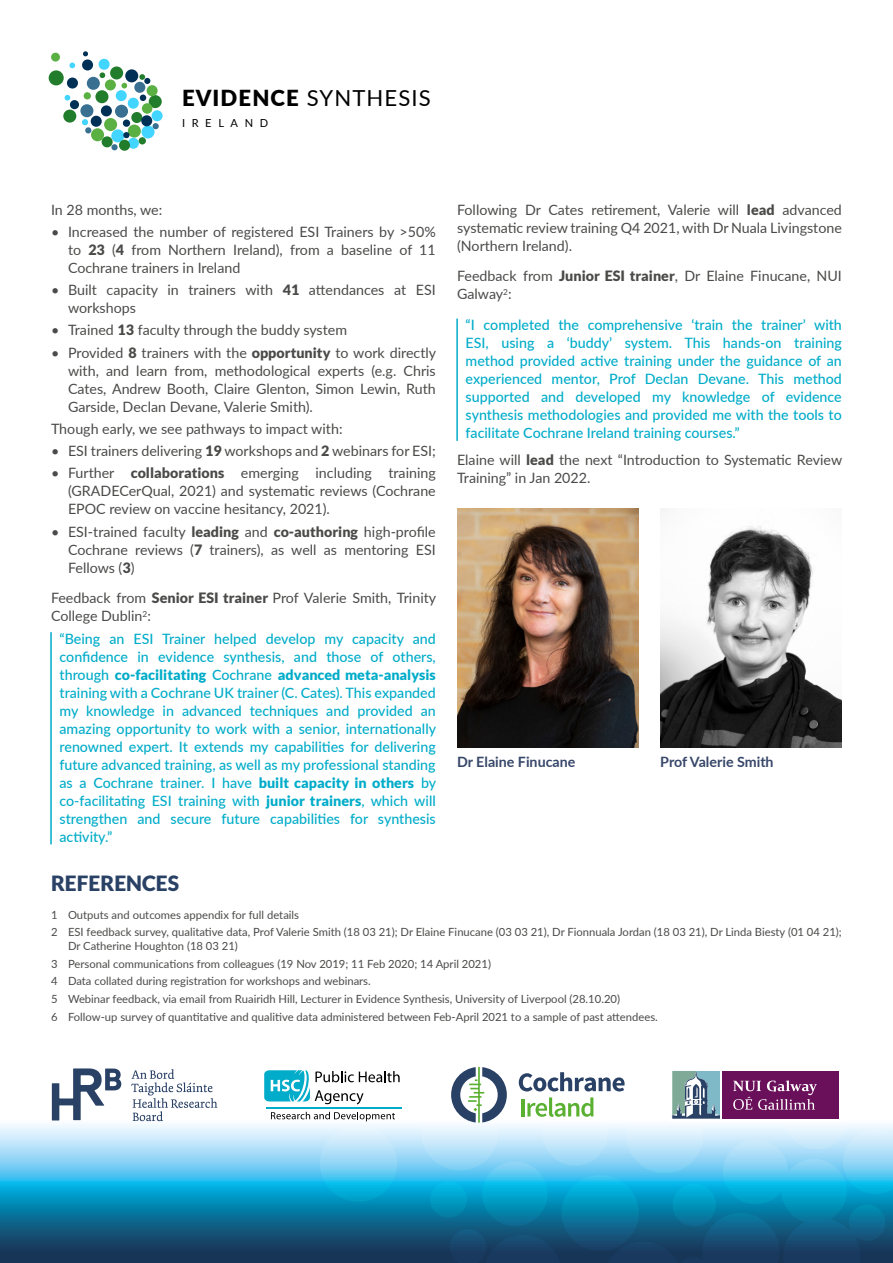
<style>
.page{position:relative;width:893px;height:1263px;background:#fff}
.page>*{position:absolute;margin:0;border:0;box-sizing:border-box;transform-origin:0 0}
.t1{font:22.05px "Lato";letter-spacing:.05em;color:#000}
.t2{font:900 21px "Lato";color:#2a4166}
.t3{font:14.25px/18px "Lato";color:#4a4a49;text-align:justify}
.t4{font:500 14.25px/18px "Lato";color:#00acc9;text-align:justify}
.t5{font:700 14.25px "Lato";color:#374769}
.t6{font:11.25px/17.7px "Lato";color:#4a4a49}
.t7{font:11.1px "Lato";letter-spacing:.6em;color:#000}
.s1{font-weight:900}
</style>
<div class="page">
<svg style="left:0;top:1119px;width:893px;height:144px;background:#4292b5"></svg>
<svg style="left:320px;top:1125px;width:77px;height:77px;background:#7bd2f1"></svg>
<div style="left:723px;top:1140px;width:65px;height:64px;background:#00a2cb;border-radius:50%"></div>
<svg style="left:562px;top:1175px;width:77px;height:76px;background:#087ca3"></svg>
<svg style="left:673px;top:1183px;width:43px;height:43px"></svg>
<svg style="left:781px;top:1159px;width:66px;height:64px"></svg>
<svg style="left:604px;top:1213px;width:256px;height:50px;background:#145177"></svg>
<svg style="left:430px;top:1181px;width:37px;height:37px"></svg>
<svg style="left:482px;top:1161px;width:66px;height:65px;background:#129fc8"></svg>
<svg style="left:849px;top:1204px;width:36px;height:37px"></svg>
<svg style="left:450px;top:1229px;width:111px;height:34px;background:#174469"></svg>
<div style="left:99px;top:59px;width:11px;height:11px;background:#41d5ff;border-radius:50%"></div>
<svg style="left:69px;top:63px;width:6px;height:5px"></svg>
<div style="left:142px;top:125px;width:13px;height:13px;background:#41d5ff;border-radius:50%"></div>
<div style="left:111px;top:129px;width:13px;height:13px;background:#41d5ff;border-radius:50%"></div>
<svg style="left:65px;top:95px;width:5px;height:6px"></svg>
<div style="left:128px;top:98px;width:11px;height:11px;background:#41d5ff;border-radius:50%"></div>
<div style="left:128px;top:138px;width:11px;height:11px;background:#41d5ff;border-radius:50%"></div>
<div style="left:152px;top:110px;width:11px;height:11px;background:#41d5ff;border-radius:50%"></div>
<div style="left:116px;top:90px;width:11px;height:11px;background:#41d5ff;border-radius:50%"></div>
<div style="left:95px;top:90px;width:13px;height:13px;background:#217c2b;border-radius:50%"></div>
<div style="left:63px;top:110px;width:13px;height:13px;background:#217c2b;border-radius:50%"></div>
<div style="left:102px;top:136px;width:11px;height:11px;background:#217c2b;border-radius:50%"></div>
<div style="left:139px;top:137px;width:7px;height:7px;background:#217c2b;border-radius:50%"></div>
<div style="left:131px;top:112px;width:11px;height:11px;background:#217c2b;border-radius:50%"></div>
<div style="left:110px;top:66px;width:13px;height:13px;background:#217c2b;border-radius:50%"></div>
<svg style="left:100px;top:72px;width:5px;height:6px"></svg>
<div style="left:119px;top:140px;width:11px;height:11px;background:#217c2b;border-radius:50%"></div>
<div style="left:149px;top:95px;width:13px;height:13px;background:#217c2b;border-radius:50%"></div>
<div style="left:49px;top:70px;width:15px;height:15px;background:#217c2b;border-radius:50%"></div>
<div style="left:142px;top:103px;width:10px;height:11px;background:#5ab043;border-radius:50%"></div>
<div style="left:128px;top:125px;width:13px;height:13px;background:#5ab043;border-radius:50%"></div>
<div style="left:105px;top:79px;width:11px;height:11px;background:#5ab043;border-radius:50%"></div>
<div style="left:104px;top:118px;width:13px;height:13px;background:#5ab043;border-radius:50%"></div>
<div style="left:84px;top:92px;width:7px;height:7px;background:#5ab043;border-radius:50%"></div>
<div style="left:51px;top:53px;width:9px;height:9px;background:#5ab043;border-radius:50%"></div>
<div style="left:91px;top:128px;width:13px;height:13px;background:#5ab043;border-radius:50%"></div>
<svg style="left:121px;top:83px;width:6px;height:5px"></svg>
<div style="left:147px;top:85px;width:11px;height:11px;background:#5ab043;border-radius:50%"></div>
<div style="left:125px;top:69px;width:13px;height:13px;background:#003056;border-radius:50%"></div>
<svg style="left:139px;top:74px;width:11px;height:10px"></svg>
<div style="left:82px;top:59px;width:11px;height:11px;background:#003056;border-radius:50%"></div>
<div style="left:123px;top:119px;width:7px;height:8px;background:#003056;border-radius:50%"></div>
<div style="left:141px;top:115px;width:11px;height:11px;background:#003056;border-radius:50%"></div>
<div style="left:123px;top:132px;width:7px;height:6px;background:#003056;border-radius:50%"></div>
<div style="left:101px;top:105px;width:11px;height:11px;background:#003056;border-radius:50%"></div>
<div style="left:91px;top:116px;width:11px;height:11px;background:#003056;border-radius:50%"></div>
<svg style="left:140px;top:95px;width:6px;height:6px"></svg>
<div style="left:67px;top:78px;width:11px;height:11px;background:#003056;border-radius:50%"></div>
<div style="left:87px;top:77px;width:13px;height:13px;background:#396f91;border-radius:50%"></div>
<div style="left:134px;top:82px;width:11px;height:11px;background:#396f91;border-radius:50%"></div>
<svg style="left:153px;top:123px;width:6px;height:6px"></svg>
<div style="left:111px;top:144px;width:7px;height:6px;background:#396f91;border-radius:50%"></div>
<div style="left:115px;top:105px;width:13px;height:13px;background:#396f91;border-radius:50%"></div>
<svg style="left:82px;top:119px;width:9px;height:14px"></svg>
<div style="left:80px;top:104px;width:13px;height:13px;background:#396f91;border-radius:50%"></div>
<svg style="left:83px;top:51px;width:5px;height:5px"></svg>
<div style="left:70px;top:100px;width:9px;height:9px;background:#003056;border-radius:50%"></div>
<hr style="left:50px;top:632px;width:2px;height:212px;background:#00acc9">
<hr style="left:456px;top:319px;width:2px;height:122px;background:#00acc9">
<svg style="left:52px;top:1068px;width:69px;height:52px"></svg>
<svg style="left:131px;top:1069px;width:86px;height:52px"></svg>
<svg style="left:271px;top:1112px;width:142px;height:11px"></svg>
<svg style="left:264px;top:1070px;width:136px;height:34px"></svg>
<hr style="left:266px;top:1107px;width:135px;height:1px;background:#00acc9">
<svg style="left:421px;top:1067px;width:86px;height:103px"></svg>
<svg style="left:519px;top:1071px;width:374px;height:123px"></svg>
<img style="left:660px;top:509px;width:182px;height:238px">
<img style="left:457px;top:509px;width:182px;height:238px">
<h1 class="t1" style="left:182px;top:83px;width:250px"><span class="s1">EVIDENCE</span> SYNTHESIS</h1>
<p class="t7" style="left:182px;top:115px;width:88px">IRELAND</p>
<p class="t3" style="left:51px;top:200px;width:113px">In 28 months, we:</p>
<p class="t3" style="left:68px;top:222px;width:369px;text-indent:-17px">• Increased the number of registered ESI Trainers by &gt;50% to <span class="s1">23</span> (<span class="s1">4</span> from Northern Ireland), from a baseline of 11<br>Cochrane trainers in Ireland</p>
<p class="t3" style="left:68px;top:280px;width:369px;text-indent:-17px">• Built capacity in trainers with <span class="s1">41</span> attendances at ESI workshops</p>
<p class="t3" style="left:51px;top:320px;width:298px">• Trained <span class="s1">13</span> faculty through the buddy system</p>
<p class="t3" style="left:68px;top:343px;width:370px;text-indent:-17px">• Provided <span class="s1">8</span> trainers with the <span class="s1">opportunity</span> to work directly with, and learn from, methodological experts (e.g. Chris Cates, Andrew Booth, Claire Glenton, Simon Lewin, Ruth Garside, Declan Devane, Valerie Smith).</p>
<p class="t3" style="left:51px;top:419px;width:293px">Though early, we see pathways to impact with:</p>
<p class="t3" style="left:51px;top:441px;width:386px">• ESI trainers delivering <span class="s1">19</span> workshops and <span class="s1">2</span> webinars for ESI;</p>
<p class="t3" style="left:68px;top:464px;width:369px;text-indent:-17px">• Further <span class="s1">collaborations</span> emerging including training (GRADECerQual, 2021) and systematic reviews (Cochrane EPOC review on vaccine hesitancy, 2021).</p>
<p class="t3" style="left:68px;top:522px;width:369px;text-indent:-17px">• ESI-trained faculty <span class="s1">leading</span> and <span class="s1">co-authoring</span> high-profile Cochrane reviews (<span class="s1">7</span> trainers), as well as mentoring ESI Fellows (<span class="s1">3</span>)</p>
<p class="t3" style="left:51px;top:589px;width:387px">Feedback from <span class="s1">Senior ESI trainer</span> Prof Valerie Smith, Trinity<br>College Dublin<sup>2</sup>:</p>
<p class="t4" style="left:60px;top:629px;width:378px">“Being an ESI Trainer helped develop my capacity and confidence in evidence synthesis, and those of others, through <span class="s1">co-facilitating</span> Cochrane <span class="s1">advanced meta-analysis </span>training with a Cochrane UK trainer (C. Cates). This expanded my knowledge in advanced techniques and provided an amazing opportunity to work with a senior, internationally renowned expert. It extends my capabilities for delivering future advanced training, as well as my professional standing as a Cochrane trainer. I have <span class="s1">built capacity in others</span> by co-facilitating ESI training with <span class="s1">junior trainers</span>, which will strengthen and secure future capabilities for synthesis activity.”</p>
<h2 class="t2" style="left:51px;top:871px;width:130px">REFERENCES</h2>
<p class="t3" style="left:457px;top:200px;width:386px">Following Dr Cates retirement, Valerie will <span class="s1">lead</span> advanced systematic review training Q4 2021, with Dr Nuala Livingstone (Northern Ireland).</p>
<p class="t3" style="left:457px;top:266px;width:386px">Feedback from <span class="s1">Junior ESI trainer</span>, Dr Elaine Finucane, NUI<br>Galway<sup>2</sup>:</p>
<p class="t4" style="left:466px;top:315px;width:378px">“I completed the comprehensive ‘train the trainer’ with ESI, using a ‘buddy’ system. This hands-on training method provided active training under the guidance of an experienced mentor, Prof Declan Devane. This method supported and developed my knowledge of evidence synthesis methodologies and provided me with the tools to facilitate Cochrane Ireland training courses.”</p>
<p class="t3" style="left:457px;top:450px;width:387px">Elaine will <span class="s1">lead</span> the next “Introduction to Systematic Review<br>Training” in Jan 2022.</p>
<p class="t5" style="left:457px;top:751px;width:120px">Dr Elaine Finucane</p>
<p class="t5" style="left:660px;top:751px;width:115px">Prof Valerie Smith</p>
<p class="t6" style="left:51px;top:905px;width:792px">1 Outputs and outcomes appendix for full details<br>2 ESI feedback survey, qualitative data, Prof Valerie Smith (18 03 21); Dr Elaine Finucane (03 03 21), Dr Fionnuala Jordan (18 03 21), Dr Linda Biesty (01 04 21);</p>
<p class="t6" style="left:51px;top:936px;width:608px;text-indent:17px">Dr Catherine Houghton (18 03 21)<br>3 Personal communications from colleagues (19 Nov 2019; 11 Feb 2020; 14 April 2021)<br>4 Data collated during registration for workshops and webinars.<br>5 Webinar feedback, via email from Ruairidh Hill, Lecturer in Evidence Synthesis, University of Liverpool (28.10.20)<br>6 Follow-up survey of quantitative and qualitive data administered between Feb-April 2021 to a sample of past attendees.</p>
</div>
